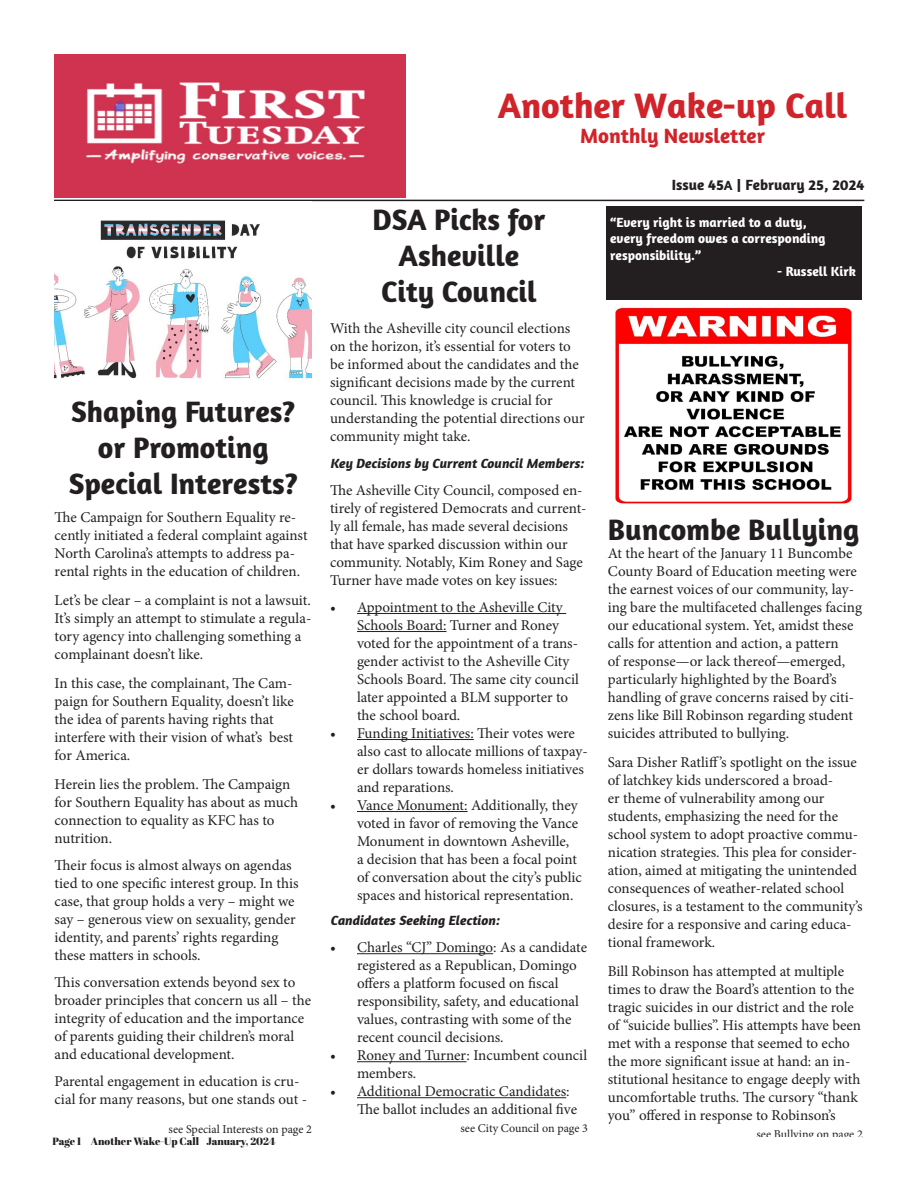
<style>
.page{position:relative;width:918px;height:1188px;background:#fff}
.page>*{position:absolute;margin:0;border:0;box-sizing:border-box;transform-origin:0 0}
.t1{font:700 36px "Amaranth";color:#d1232a}
.t2{font:700 30px/36px "Amaranth";color:#231f20;text-align:center}
.t3{font:700 21px "Amaranth";color:#d1232a}
.t4{font:15px/18px "Minion Pro";color:#231f20}
.t5{font:700 15px "Amaranth";color:#231f20}
.t6{font:700 13.5px/16.2px "Amaranth";color:#fff}
.t7{font:italic 700 13.5px "Amaranth";color:#231f20}
.t8{font:12px "Minion Pro";color:#231f20}
.t9{font:10.5px "Abril Fatface";color:#231f20}
.s1{font-size:13.5px}
</style>
<div class="page">
<img style="left:55px;top:54px;width:351px;height:144px">
<hr style="left:54px;top:200px;width:810px;height:1px;background:#231f20">
<div style="left:606px;top:207px;width:256px;height:99px;background:#231f20"></div>
<img style="left:54px;top:220px;width:257px;height:159px">
<img style="left:607px;top:300px;width:255px;height:204px">
<hr style="left:357px;top:613px;width:209px;height:1px;background:#231f20">
<hr style="left:357px;top:631px;width:90px;height:1px;background:#231f20">
<hr style="left:357px;top:739px;width:117px;height:1px;background:#231f20">
<hr style="left:357px;top:811px;width:111px;height:1px;background:#231f20">
<hr style="left:357px;top:953px;width:136px;height:1px;background:#231f20">
<hr style="left:357px;top:1061px;width:110px;height:1px;background:#231f20">
<hr style="left:357px;top:1097px;width:209px;height:1px;background:#231f20">
<p class="t2" style="left:71px;top:393px;width:226px">Shaping Futures? or Promoting</p>
<p class="t2" style="left:69px;top:465px;width:231px">Special Interests?</p>
<p class="t4" style="left:55px;top:509px;width:254px">The Campaign for Southern Equality re&shy;cently initiated a federal complaint against North Carolina’s attempts to address pa&shy;rental rights in the education of children.</p>
<p class="t4" style="left:55px;top:592px;width:258px">Let’s be clear – a complaint is not a lawsuit.<br>It’s simply an attempt to stimulate a regula&shy;tory agency into challenging something a complainant doesn’t like.</p>
<p class="t4" style="left:55px;top:674px;width:241px">In this case, the complainant, The Cam&shy;paign for Southern Equality, doesn’t like the idea of parents having rights that interfere with their vision of what’s best for America.</p>
<p class="t4" style="left:55px;top:775px;width:245px">Herein lies the problem. The Campaign for Southern Equality has about as much connection to equality as KFC has to nutrition.</p>
<p class="t4" style="left:55px;top:856px;width:245px">Their focus is almost always on agendas tied to one specific interest group. In this case, that group holds a very – might we say – generous view on sexuality, gender identity, and parents’ rights regarding these matters in schools.</p>
<p class="t4" style="left:55px;top:973px;width:258px">This conversation extends beyond sex to broader principles that concern us all – the integrity of education and the importance of parents guiding their children’s moral and educational development.</p>
<p class="t4" style="left:55px;top:1072px;width:254px">Parental engagement in education is cru&shy;cial for many reasons, but one stands out -</p>
<p class="t8" style="left:169px;top:1121px;width:145px">see Special Interests on page 2</p>
<p class="t9" style="left:52px;top:1134px;width:224px">Page 1 Another Wake-Up Call January, 2024</p>
<p class="t1" style="left:498px;top:83px;width:351px">Another Wake-up Call</p>
<p class="t3" style="left:580px;top:123px;width:186px">Monthly Newsletter</p>
<p class="t5" style="left:672px;top:176px;width:194px">Issue 45<span class="s1">A</span> | February 25, 2024</p>
<p class="t2" style="left:372px;top:201px;width:175px">DSA Picks for</p>
<p class="t2" style="left:399px;top:237px;width:122px">Asheville</p>
<p class="t2" style="left:381px;top:273px;width:157px">City Council</p>
<p class="t4" style="left:330px;top:319px;width:256px">With the Asheville city council elections on the horizon, it’s essential for voters to be informed about the candidates and the significant decisions made by the current council. This knowledge is crucial for understanding the potential directions our community might take.</p>
<p class="t7" style="left:330px;top:455px;width:258px">Key Decisions by CurrentCouncilMembers:</p>
<p class="t4" style="left:330px;top:481px;width:258px">The Asheville City Council, composed en&shy;tirely of registered Democrats and current&shy;ly all female, has made several decisions that have sparked discussion within our community. Notably, Kim Roney and Sage Turner have made votes on key issues:</p>
<p class="t4" style="left:357px;top:598px;width:223px;text-indent:-27px">• Appointment to the Asheville City<br>Schools Board: Turner and Roney voted for the appointment of a trans&shy;gender activist to the Asheville City<br>Schools Board. The same city council later appointed a BLM supporter to the school board.</p>
<p class="t4" style="left:357px;top:724px;width:232px;text-indent:-27px">• Funding Initiatives: Their votes were also cast to allocate millions of taxpay&shy;er dollars towards homeless initiatives and reparations.</p>
<p class="t4" style="left:357px;top:796px;width:226px;text-indent:-27px">• Vance Monument: Additionally, they voted in favor of removing the Vance Monument in downtown Asheville,<br>a decision that has been a focal point of conversation about the city’s public spaces and historical representation.</p>
<p class="t7" style="left:330px;top:912px;width:174px">Candidates Seeking Election:</p>
<p class="t4" style="left:357px;top:939px;width:232px;text-indent:-27px">• Charles “CJ” Domingo: As a candidate registered as a Republican, Domingo offers a platform focused on fiscal responsibility, safety, and educational values, contrasting with some of the recent council decisions.</p>
<p class="t4" style="left:357px;top:1047px;width:232px;text-indent:-27px">• Roney and Turner: Incumbent council members.</p>
<p class="t4" style="left:357px;top:1083px;width:222px;text-indent:-27px">• Additional Democratic Candidates:<br>The ballot includes an additional five</p>
<p class="t8" style="left:460px;top:1120px;width:129px">see City Council on page 3</p>
<p class="t6" style="left:610px;top:214px;width:198px">“Every right is married to a duty,</p>
<p class="t6" style="left:610px;top:230px;width:217px">every freedom owes a corresponding responsibility.”</p>
<p class="t6" style="left:777px;top:263px;width:80px">- Russell Kirk</p>
<p class="t2" style="left:608px;top:511px;width:253px">Buncombe Bullying</p>
<p class="t4" style="left:608px;top:544px;width:256px">At the heart of the January 11 Buncombe County Board of Education meeting were the earnest voices of our community, lay&shy;ing bare the multifaceted challenges facing our educational system. Yet, amidst these calls for attention and action, a pattern<br>of response—or lack thereof—emerged, particularly highlighted by the Board’s handling of grave concerns raised by citi&shy;zens like Bill Robinson regarding student suicides attributed to bullying.</p>
<p class="t4" style="left:608px;top:753px;width:256px">Sara Disher Ratliff’s spotlight on the issue of latchkey kids underscored a broad-<br>er theme of vulnerability among our students, emphasizing the need for the school system to adopt proactive commu&shy;nication strategies. This plea for consider&shy;ation, aimed at mitigating the unintended consequences of weather-related school closures, is a testament to the community’s desire for a responsive and caring educa&shy;tional framework.</p>
<p class="t4" style="left:608px;top:962px;width:255px">Bill Robinson has attempted at multiple times to draw the Board’s attention to the tragic suicides in our district and the role of “suicide bullies”. His attempts have been met with a response that seemed to echo the more significant issue at hand: an in&shy;stitutional hesitance to engage deeply with uncomfortable truths. The cursory “thank you” offered in response to Robinson’s</p>
<p class="t8" style="left:756px;top:1126px;width:108px">see Bullying on page 2</p>
</div>
